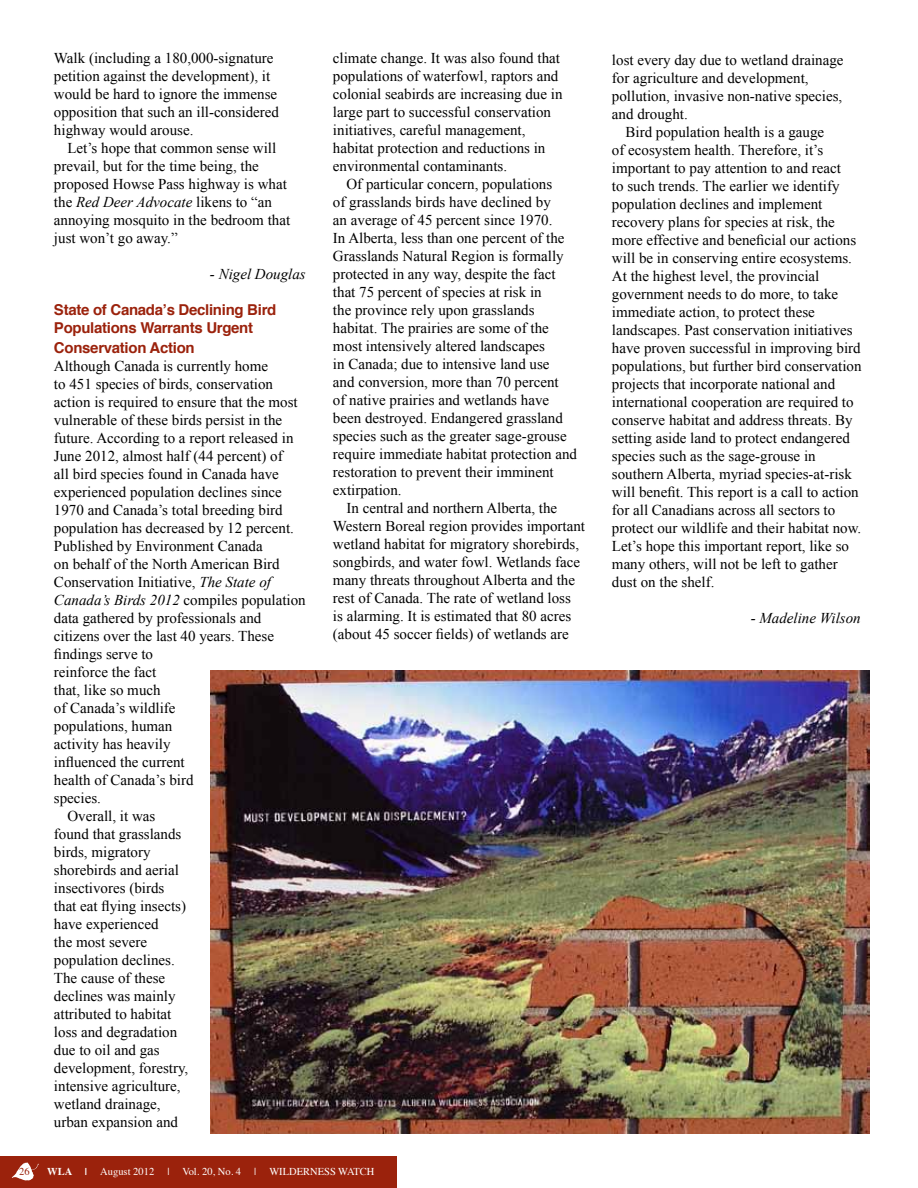
<style>
.page{position:relative;width:918px;height:1188px;background:#fff}
.page>*{position:absolute;margin:0;border:0;box-sizing:border-box;transform-origin:0 0}
.t1{font:15px/18px "Times New Roman";color:#000}
.t2{font:700 15px/18px "Helvetica";letter-spacing:-.02em;color:#9b220c}
.t3{font:italic 15px "Times New Roman";color:#000}
.t4{font:10.5px "Times";color:#fff}
.t5{font:10.5px "Times";color:#9b220c}
.s1{font-style:italic}
.s2{font-weight:700}
</style>
<div class="page">
<div style="left:0;top:1156px;width:397px;height:32px;background:#9b220c"></div>
<svg style="left:12px;top:1162px;width:27px;height:19px"></svg>
<img style="left:210px;top:670px;width:660px;height:464px">
<p class="t1" style="left:54px;top:49px;width:226px">Walk (including a 180,000-signature petition against the development), it would be hard to ignore the immense opposition that such an ill-considered highway would arouse.</p>
<p class="t1" style="left:54px;top:139px;width:238px;text-indent:14px">Let’s hope that common sense will prevail, but for the time being, the proposed Howse Pass highway is what the <span class="s1">Red Deer Advocate</span> likens to “an annoying mosquito in the bedroom that just won’t go away.”</p>
<p class="t3" style="left:210px;top:264px;width:97px">- Nigel Douglas</p>
<p class="t2" style="left:54px;top:301px;width:224px">State of Canada’s Declining Bird<br>Populations Warrants Urgent</p>
<p class="t2" style="left:54px;top:339px;width:142px">Conservation Action</p>
<p class="t1" style="left:54px;top:357px;width:216px">Although Canada is currently home</p>
<p class="t1" style="left:54px;top:375px;width:221px">to 451 species of birds, conservation</p>
<p class="t1" style="left:54px;top:393px;width:245px">action is required to ensure that the most</p>
<p class="t1" style="left:54px;top:411px;width:230px">vulnerable of these birds persist in the</p>
<p class="t1" style="left:54px;top:429px;width:241px">future. According to a report released in</p>
<p class="t1" style="left:54px;top:447px;width:230px">June 2012, almost half (44 percent) of</p>
<p class="t1" style="left:54px;top:465px;width:226px">all bird species found in Canada have</p>
<p class="t1" style="left:54px;top:483px;width:229px">experienced population declines since</p>
<p class="t1" style="left:54px;top:501px;width:230px">1970 and Canada’s total breeding bird</p>
<p class="t1" style="left:54px;top:519px;width:241px">population has decreased by 12 percent.</p>
<p class="t1" style="left:54px;top:537px;width:210px">Published by Environment Canada</p>
<p class="t1" style="left:54px;top:555px;width:227px">on behalf of the North American Bird</p>
<p class="t1" style="left:54px;top:573px;width:219px">Conservation Initiative, <span class="s1">The State of</span></p>
<p class="t1" style="left:54px;top:591px;width:253px"><span class="s1">Canada’s Birds 2012</span> compiles population</p>
<p class="t1" style="left:54px;top:609px;width:209px">data gathered by professionals and</p>
<p class="t1" style="left:54px;top:627px;width:222px">citizens over the last 40 years. These</p>
<p class="t1" style="left:54px;top:645px;width:101px">findings serve to</p>
<p class="t1" style="left:54px;top:663px;width:104px">reinforce the fact</p>
<p class="t1" style="left:54px;top:681px;width:108px">that, like so much</p>
<p class="t1" style="left:54px;top:699px;width:123px">of Canada’s wildlife</p>
<p class="t1" style="left:54px;top:717px;width:120px">populations, human</p>
<p class="t1" style="left:54px;top:735px;width:118px">activity has heavily</p>
<p class="t1" style="left:54px;top:753px;width:132px">influenced the current</p>
<p class="t1" style="left:54px;top:771px;width:141px">health of Canada’s bird</p>
<p class="t1" style="left:54px;top:789px;width:49px">species.</p>
<p class="t1" style="left:67px;top:807px;width:89px">Overall, it was</p>
<p class="t1" style="left:54px;top:825px;width:129px">found that grasslands</p>
<p class="t1" style="left:54px;top:843px;width:98px">birds, migratory</p>
<p class="t1" style="left:54px;top:861px;width:126px">shorebirds and aerial</p>
<p class="t1" style="left:54px;top:879px;width:112px">insectivores (birds</p>
<p class="t1" style="left:54px;top:897px;width:134px">that eat flying insects)</p>
<p class="t1" style="left:54px;top:915px;width:106px">have experienced</p>
<p class="t1" style="left:54px;top:933px;width:95px">the most severe</p>
<p class="t1" style="left:54px;top:951px;width:122px">population declines.</p>
<p class="t1" style="left:54px;top:969px;width:113px">The cause of these</p>
<p class="t1" style="left:54px;top:987px;width:123px">declines was mainly</p>
<p class="t1" style="left:54px;top:1005px;width:119px">attributed to habitat</p>
<p class="t1" style="left:54px;top:1023px;width:125px">loss and degradation</p>
<p class="t1" style="left:54px;top:1041px;width:107px">due to oil and gas</p>
<p class="t1" style="left:54px;top:1059px;width:136px">development, forestry,</p>
<p class="t1" style="left:54px;top:1077px;width:128px">intensive agriculture,</p>
<p class="t1" style="left:54px;top:1095px;width:108px">wetland drainage,</p>
<p class="t1" style="left:54px;top:1113px;width:126px">urban expansion and</p>
<p class="t1" style="left:333px;top:49px;width:231px">climate change. It was also found that populations of waterfowl, raptors and colonial seabirds are increasing due in large part to successful conservation initiatives, careful management, habitat protection and reductions in environmental contaminants.</p>
<p class="t1" style="left:333px;top:175px;width:246px;text-indent:14px">Of particular concern, populations<br>of grasslands birds have declined by<br>an average of 45 percent since 1970.<br>In Alberta, less than one percent of the Grasslands Natural Region is formally protected in any way, despite the fact that 75 percent of species at risk in<br>the province rely upon grasslands habitat. The prairies are some of the most intensively altered landscapes<br>in Canada; due to intensive land use<br>and conversion, more than 70 percent<br>of native prairies and wetlands have been destroyed. Endangered grassland species such as the greater sage-grouse require immediate habitat protection and restoration to prevent their imminent extirpation.</p>
<p class="t1" style="left:333px;top:499px;width:254px;text-indent:14px">In central and northern Alberta, the Western Boreal region provides important wetland habitat for migratory shorebirds, songbirds, and water fowl. Wetlands face many threats throughout Alberta and the rest of Canada. The rate of wetland loss<br>is alarming. It is estimated that 80 acres (about 45 soccer fields) of wetlands are</p>
<p class="t5" style="left:19px;top:1162px;width:12px">26</p>
<p class="t4" style="left:47px;top:1162px;width:109px"><span class="s2">WLA |</span> AUGUST 2012</p>
<p class="t4" style="left:167px;top:1162px;width:75px">| VOL. 20, NO. 4</p>
<p class="t4" style="left:254px;top:1162px;width:93px">| WILDERNESS WATC</p>
<p class="t4" style="left:367px;top:1162px;width:9px">H</p>
<p class="t1" style="left:612px;top:51px;width:233px">lost every day due to wetland drainage for agriculture and development, pollution, invasive non-native species, and drought.</p>
<p class="t1" style="left:612px;top:123px;width:251px;text-indent:14px">Bird population health is a gauge<br>of ecosystem health. Therefore, it’s important to pay attention to and react<br>to such trends. The earlier we identify population declines and implement recovery plans for species at risk, the more effective and beneficial our actions will be in conserving entire ecosystems.<br>At the highest level, the provincial government needs to do more, to take immediate action, to protect these landscapes. Past conservation initiatives have proven successful in improving bird populations, but further bird conservation projects that incorporate national and international cooperation are required to conserve habitat and address threats. By setting aside land to protect endangered species such as the sage-grouse in southern Alberta, myriad species-at-risk will benefit. This report is a call to action for all Canadians across all sectors to protect our wildlife and their habitat now.<br>Let’s hope this important report, like so many others, will not be left to gather dust on the shelf.</p>
<p class="t3" style="left:751px;top:608px;width:111px">- Madeline Wilson</p>
</div>
